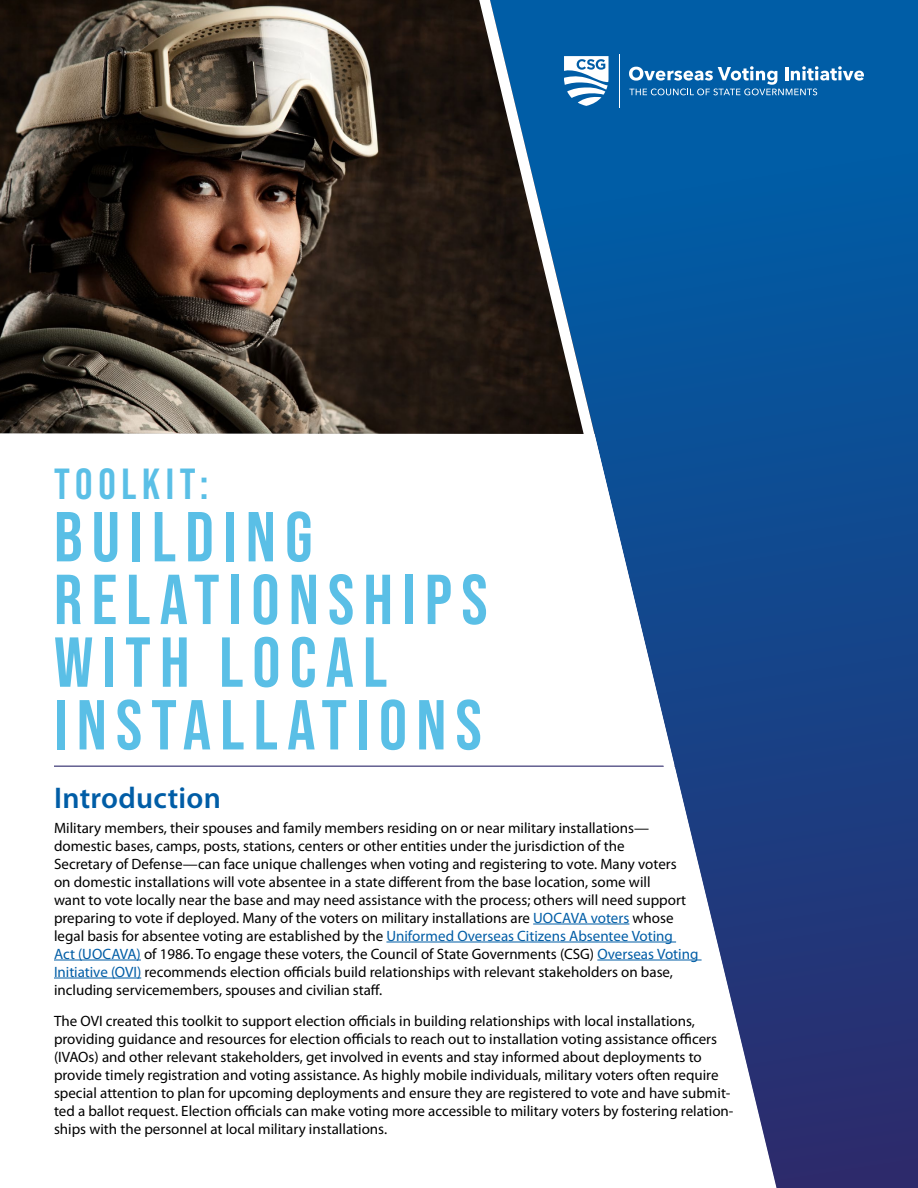
<style>
.page{position:relative;width:918px;height:1188px;background:#fff}
.page>*{position:absolute;margin:0;border:0;box-sizing:border-box;transform-origin:0 0}
.t1{font:700 70.5px/62.7px "Bebas Neue Pro";letter-spacing:.13em;color:#5abfe6}
.t2{font:700 43.5px "Bebas Neue Pro";letter-spacing:.13em;color:#5abfe6}
.Header_1{font:600 30px "Myriad Pro";letter-spacing:.01em;color:#005da6}
.Body{font:15px/18px "Myriad Pro";color:#000}
.s1{color:#005da6}
</style>
<div class="page">
<img style="left:0;top:0;width:468px;height:434px">
<hr style="left:386px;top:942px;width:290px;height:1px;background:#005da6">
<hr style="left:54px;top:960px;width:87px;height:1px;background:#005da6">
<hr style="left:54px;top:978px;width:87px;height:1px;background:#005da6">
<hr style="left:54px;top:766px;width:643px;height:1px;background:#2e2a6b">
<svg style="left:791px;top:0;width:127px;height:1188px;background:#13468b"></svg>
<svg style="left:791px;top:66px;width:73px;height:29px;background:#3d83bb"></svg>
<svg style="left:468px;top:0;width:323px;height:1188px"></svg>
<p class="t2" style="left:54px;top:459px;width:156px">TOOLKIT:</p>
<p class="t1" style="left:54px;top:505px;width:435px">BUILDING<br>RELATIONSHIPS<br>WITH LOCAL<br>INSTALLATIONS</p>
<p class="Header_1" style="left:54px;top:779px;width:168px">Introduction</p>
<p class="Body" style="left:54px;top:818px;width:646px">Military members, their spouses and family members residing on or near military installations— domestic bases, camps, posts, stations, centers or other entities under the jurisdiction of the<br>Secretary of Defense—can face unique challenges when voting and registering to vote. Many voters<br>on domestic installations will vote absentee in a state different from the base location, some will<br>want to vote locally near the base and may need assistance with the process; others will need support preparing to vote if deployed. Many of the voters on military installations are <span class="s1">UOCAVA voters</span> whose legal basis for absentee voting are established by the <span class="s1">Uniformed Overseas Citizens Absentee Voting<br>Act (UOCAVA)</span> of 1986. To engage these voters, the Council of State Governments (CSG) <span class="s1">Overseas Voting Initiative (OVI)</span> recommends election officials build relationships with relevant stakeholders on base, including servicemembers, spouses and civilian staff.</p>
<p class="Body" style="left:54px;top:1012px;width:681px">The OVI created this toolkit to support election officials in building relationships with local installations, providing guidance and resources for election officials to reach out to installation voting assistance officers (IVAOs) and other relevant stakeholders, get involved in events and stay informed about deployments to provide timely registration and voting assistance. As highly mobile individuals, military voters often require special attention to plan for upcoming deployments and ensure they are registered to vote and have submit&shy;ted a ballot request. Election officials can make voting more accessible to military voters by fostering relation&shy;ships with the personnel at local military installations.</p>
</div>
